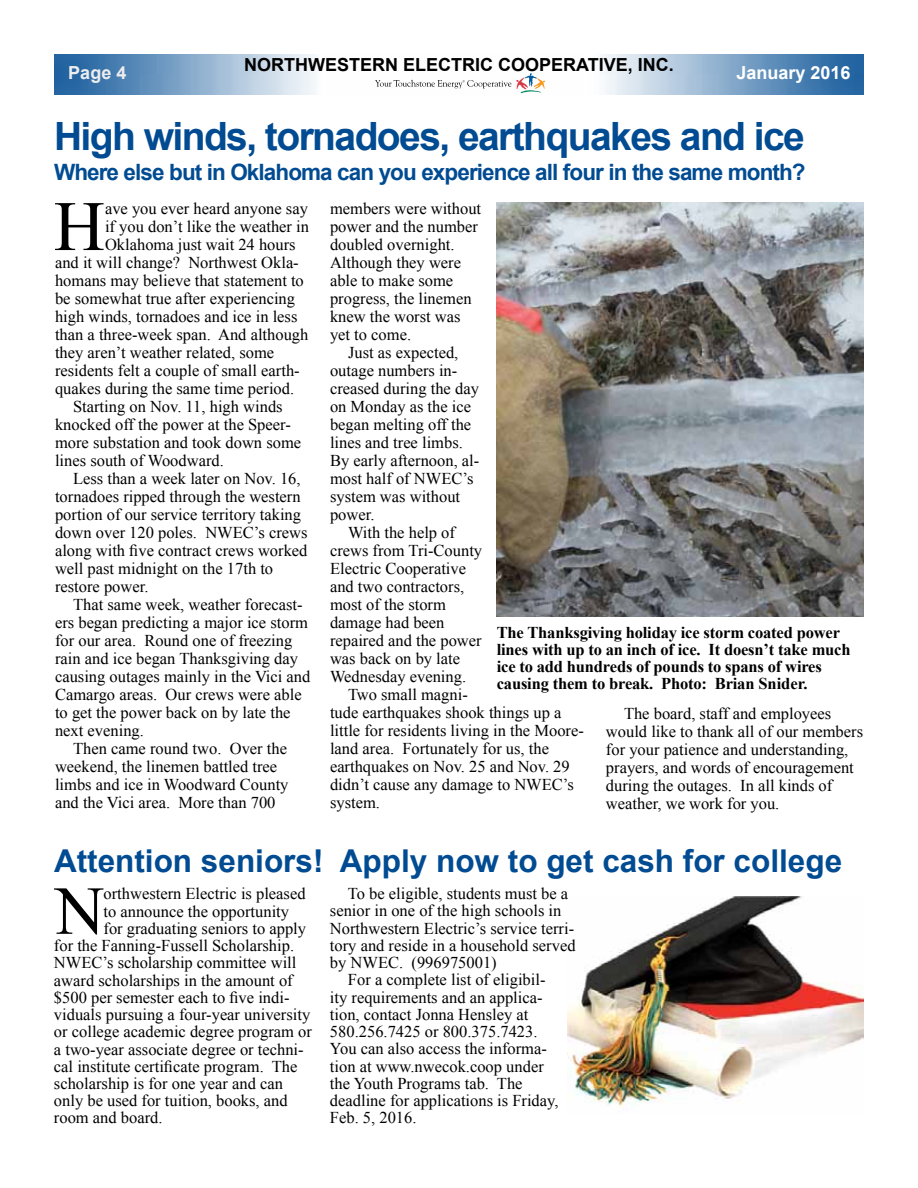
<style>
.page{position:relative;width:918px;height:1188px;background:#fff}
.page>*{position:absolute;margin:0;border:0;box-sizing:border-box;transform-origin:0 0}
.t1{font:70.8px "Times New Roman";color:#000}
.t2{font:68.55px "Times New Roman";color:#000}
.t3{font:700 39px "Arial";letter-spacing:-.04em;color:#004b92}
.t4{font:700 31.5px "Arial";color:#004b92}
.t5{font:700 22.5px "Arial";letter-spacing:-.04em;color:#004b92}
.t6{font:700 18px "Arial";color:#000}
.t7{font:700 18px "Arial";color:#fff}
.t8{font:700 18px "Arial";color:#ededee}
.t9{font:16.5px/18px "Times New Roman";color:#000}
.t10{font:700 16.5px/17.2px "Times New Roman";letter-spacing:-.01em;color:#000}
</style>
<div class="page">
<img style="left:568px;top:897px;width:296px;height:211px">
<img style="left:54px;top:54px;width:810px;height:41px">
<svg style="left:375px;top:73px;width:170px;height:21px"></svg>
<img style="left:497px;top:203px;width:367px;height:414px">
<p class="t6" style="left:244px;top:53px;width:431px">NORTHWESTERN ELECTRIC COOPERATIVE, INC.</p>
<p class="t8" style="left:68px;top:61px;width:60px">Page 4</p>
<p class="t7" style="left:736px;top:61px;width:116px">January 2016</p>
<h3 class="t3" style="left:54px;top:110px;width:752px">High winds, tornadoes, earthquakes and ice</h3>
<h3 class="t5" style="left:54px;top:157px;width:753px">Where else but in Oklahoma can you experience all four in the same month?</h3>
<h1 class="t1" style="left:54px;top:179px;width:53px">H</h1>
<p class="t9" style="left:105px;top:199px;width:204px">ave you ever heard anyone say</p>
<p class="t9" style="left:105px;top:217px;width:206px">if you don’t like the weather in</p>
<p class="t9" style="left:105px;top:235px;width:192px">Oklahoma just wait 24 hours</p>
<p class="t9" style="left:55px;top:253px;width:245px">and it will change? Northwest Okla-</p>
<p class="t9" style="left:55px;top:271px;width:250px">homans may believe that statement to</p>
<p class="t9" style="left:55px;top:289px;width:242px">be somewhat true after experiencing</p>
<p class="t9" style="left:55px;top:307px;width:244px">high winds, tornadoes and ice in less</p>
<p class="t9" style="left:55px;top:325px;width:255px">than a three-week span. And although</p>
<p class="t9" style="left:55px;top:343px;width:221px">they aren’t weather related, some</p>
<p class="t9" style="left:55px;top:361px;width:246px">residents felt a couple of small earth-</p>
<p class="t9" style="left:55px;top:379px;width:241px">quakes during the same time period.</p>
<p class="t9" style="left:73px;top:397px;width:211px">Starting on Nov. 11, high winds</p>
<p class="t9" style="left:55px;top:415px;width:237px">knocked off the power at the Speer-</p>
<p class="t9" style="left:55px;top:433px;width:248px">more substation and took down some</p>
<p class="t9" style="left:55px;top:451px;width:170px">lines south of Woodward.</p>
<p class="t9" style="left:73px;top:469px;width:229px">Less than a week later on Nov. 16,</p>
<p class="t9" style="left:55px;top:487px;width:247px">tornadoes ripped through the western</p>
<p class="t9" style="left:55px;top:505px;width:248px">portion of our service territory taking</p>
<p class="t9" style="left:55px;top:523px;width:254px">down over 120 poles. NWEC’s crews</p>
<p class="t9" style="left:55px;top:541px;width:254px">along with five contract crews worked</p>
<p class="t9" style="left:55px;top:559px;width:220px">well past midnight on the 17th to</p>
<p class="t9" style="left:55px;top:577px;width:95px">restore power.</p>
<p class="t9" style="left:73px;top:595px;width:231px">That same week, weather forecast-</p>
<p class="t9" style="left:55px;top:613px;width:254px">ers began predicting a major ice storm</p>
<p class="t9" style="left:55px;top:631px;width:239px">for our area. Round one of freezing</p>
<p class="t9" style="left:55px;top:649px;width:245px">rain and ice began Thanksgiving day</p>
<p class="t9" style="left:55px;top:667px;width:257px">causing outages mainly in the Vici and</p>
<p class="t9" style="left:55px;top:685px;width:248px">Camargo areas. Our crews were able</p>
<p class="t9" style="left:55px;top:703px;width:237px">to get the power back on by late the</p>
<p class="t9" style="left:55px;top:721px;width:90px">next evening.</p>
<p class="t9" style="left:73px;top:739px;width:215px">Then came round two. Over the</p>
<p class="t9" style="left:55px;top:757px;width:224px">weekend, the linemen battled tree</p>
<p class="t9" style="left:55px;top:775px;width:235px">limbs and ice in Woodward County</p>
<p class="t9" style="left:55px;top:793px;width:222px">and the Vici area. More than 700</p>
<p class="t9" style="left:330px;top:199px;width:153px">members were without power and the number doubled overnight.<br>Although they were able to make some progress, the linemen knew the worst was yet to come.</p>
<p class="t9" style="left:330px;top:343px;width:151px;text-indent:18px">Just as expected, outage numbers in&shy;creased during the day on Monday as the ice began melting off the lines and tree limbs.<br>By early afternoon, al&shy;most half of NWEC’s system was without power.</p>
<p class="t9" style="left:348px;top:523px;width:109px">With the help of</p>
<p class="t9" style="left:330px;top:541px;width:154px">crews from Tri-County</p>
<p class="t9" style="left:330px;top:559px;width:138px">Electric Cooperative</p>
<p class="t9" style="left:330px;top:577px;width:136px">and two contractors,</p>
<p class="t9" style="left:330px;top:595px;width:117px">most of the storm</p>
<p class="t9" style="left:330px;top:613px;width:116px">damage had been</p>
<p class="t9" style="left:330px;top:631px;width:153px">repaired and the power</p>
<p class="t9" style="left:330px;top:649px;width:132px">was back on by late</p>
<p class="t9" style="left:330px;top:667px;width:138px">Wednesday evening.</p>
<p class="t9" style="left:348px;top:685px;width:121px">Two small magni-</p>
<p class="t9" style="left:330px;top:703px;width:233px">tude earthquakes shook things up a</p>
<p class="t9" style="left:330px;top:721px;width:255px">little for residents living in the Moore-</p>
<p class="t9" style="left:330px;top:739px;width:221px">land area. Fortunately for us, the</p>
<p class="t9" style="left:330px;top:757px;width:241px">earthquakes on Nov. 25 and Nov. 29</p>
<p class="t9" style="left:330px;top:775px;width:245px">didn’t cause any damage to NWEC’s</p>
<p class="t9" style="left:330px;top:793px;width:51px">system.</p>
<p class="t10" style="left:497px;top:623px;width:355px">The Thanksgiving holiday ice storm coated power lines with up to an inch of ice. It doesn’t take much ice to add hundreds of pounds to spans of wires causing them to break. Photo: Brian Snider.</p>
<p class="t9" style="left:606px;top:704px;width:259px;text-indent:18px">The board, staff and employees would like to thank all of our members for your patience and understanding, prayers, and words of encouragement during the outages. In all kinds of weather, we work for you.</p>
<h3 class="t4" style="left:54px;top:840px;width:790px">Attention seniors! Apply now to get cash for college</h3>
<h2 class="t2" style="left:55px;top:865px;width:51px">N</h2>
<p class="t9" style="left:104px;top:885px;width:204px">orthwestern Electric is pleased</p>
<p class="t9" style="left:348px;top:884px;width:222px">To be eligible, students must be a</p>
<p class="t9" style="left:330px;top:902px;width:233px">senior in one of the high schools in</p>
<p class="t9" style="left:330px;top:919px;width:246px">Northwestern Electric’s service terri-</p>
<p class="t9" style="left:330px;top:936px;width:247px">tory and reside in a household served</p>
<p class="t9" style="left:330px;top:953px;width:168px">by NWEC. (996975001)</p>
<p class="t9" style="left:348px;top:971px;width:199px">For a complete list of eligibil-</p>
<p class="t9" style="left:330px;top:988px;width:214px">ity requirements and an applica-</p>
<p class="t9" style="left:330px;top:1005px;width:200px">tion, contact Jonna Hensley at</p>
<p class="t9" style="left:330px;top:1022px;width:209px">580.256.7425 or 800.375.7423.</p>
<p class="t9" style="left:330px;top:1040px;width:218px">You can also access the informa-</p>
<p class="t9" style="left:330px;top:1057px;width:215px">tion at www.nwecok.coop under</p>
<p class="t9" style="left:330px;top:1074px;width:194px">the Youth Programs tab. The</p>
<p class="t9" style="left:330px;top:1091px;width:230px">deadline for applications is Friday,</p>
<p class="t9" style="left:330px;top:1109px;width:88px">Feb. 5, 2016.</p>
<p class="t9" style="left:104px;top:902px;width:187px">to announce the opportunity</p>
<p class="t9" style="left:104px;top:919px;width:204px">for graduating seniors to apply</p>
<p class="t9" style="left:54px;top:936px;width:242px">for the Fanning-Fussell Scholarship.</p>
<p class="t9" style="left:54px;top:954px;width:244px">NWEC’s scholarship committee will</p>
<p class="t9" style="left:54px;top:971px;width:240px">award scholarships in the amount of</p>
<p class="t9" style="left:54px;top:988px;width:237px">$500 per semester each to five indi-</p>
<p class="t9" style="left:54px;top:1005px;width:258px">viduals pursuing a four-year university</p>
<p class="t9" style="left:54px;top:1022px;width:259px">or college academic degree program or</p>
<p class="t9" style="left:54px;top:1040px;width:251px">a two-year associate degree or techni-</p>
<p class="t9" style="left:54px;top:1057px;width:245px">cal institute certificate program. The</p>
<p class="t9" style="left:54px;top:1074px;width:231px">scholarship is for one year and can</p>
<p class="t9" style="left:54px;top:1091px;width:235px">only be used for tuition, books, and</p>
<p class="t9" style="left:54px;top:1109px;width:110px">room and board.</p>
</div>
